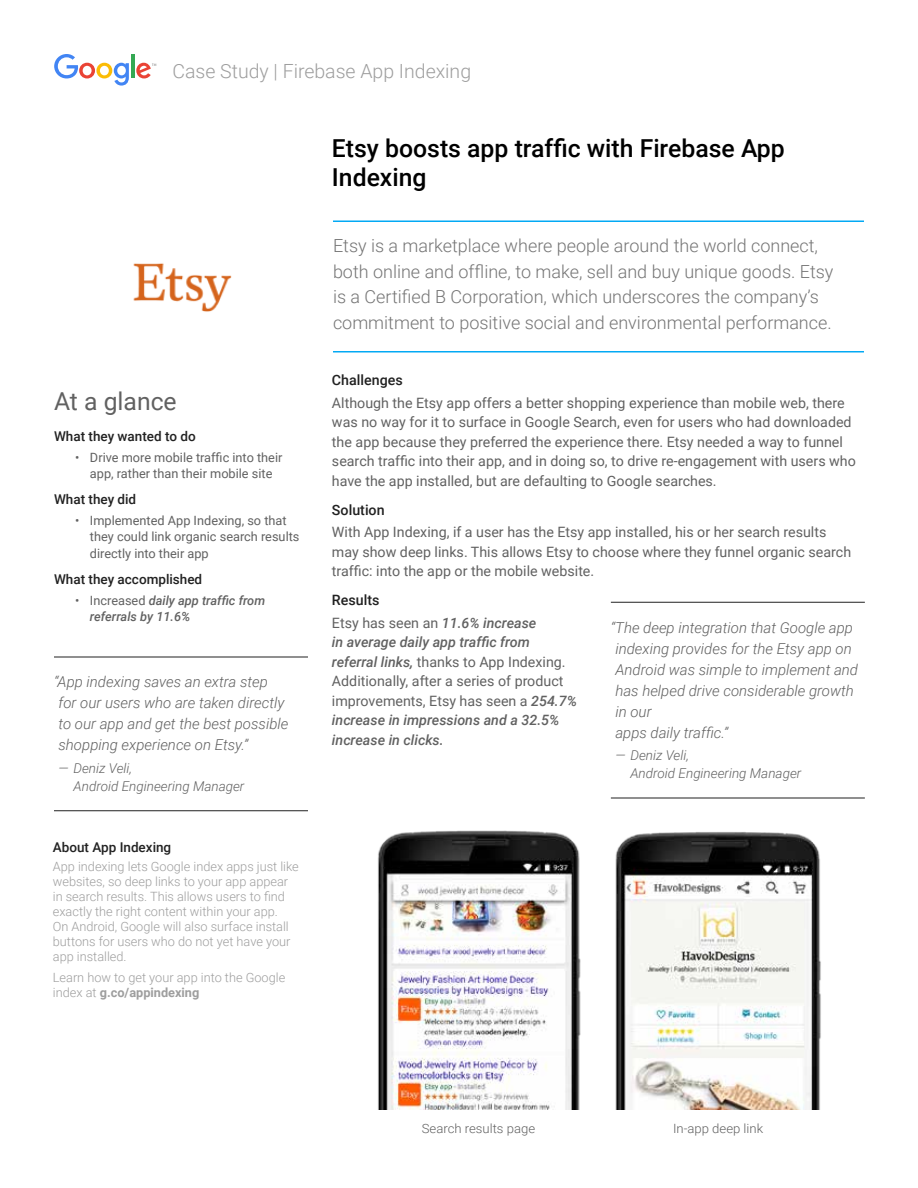
<style>
.page{position:relative;width:918px;height:1188px;background:#fff}
.page>*{position:absolute;margin:0;border:0;box-sizing:border-box;transform-origin:0 0}
.t1{font:500 24.75px/29.7px "Roboto";color:#000}
.t2{font:24.75px "Roboto";color:#616161}
.t3{font:300 19.5px "Roboto";color:#9e9e9e}
.t4{font:300 18px/25.5px "Roboto";color:#757575}
.t5{font:italic 300 15px/21px "Roboto";color:#616161}
.t6{font:14.25px/19.5px "Roboto";color:#616161}
.t7{font:italic 500 14.25px/19.5px "Roboto";color:#616161}
.t8{font:500 14.25px "Roboto";color:#212121}
.t9{font:italic 300 13.5px/18px "Roboto";color:#616161}
.t10{font:500 13.5px "Roboto";color:#212121}
.t11{font:300 12.75px/15px "Roboto";color:#9e9e9e}
.t12{font:12.75px/16.5px "Roboto";color:#616161;text-align:center}
.t13{font:italic 500 12.75px/16.5px "Roboto";color:#616161}
.t14{font:300 12.75px "Roboto";color:#616161}
.s1{font-weight:400;font-style:normal}
.s2{font-weight:700}
.s3{font-weight:500;color:#212121}
.s4{font-weight:500;font-style:italic}
</style>
<div class="page">
<svg style="left:54px;top:54px;width:75px;height:32px"></svg>
<hr style="left:131px;top:55px;width:4px;height:23px;background:#34a853">
<svg style="left:136px;top:63px;width:20px;height:15px"></svg>
<img style="left:133px;top:263px;width:99px;height:49px">
<hr style="left:333px;top:220px;width:531px;height:2px;background:#03a9f4">
<hr style="left:333px;top:351px;width:531px;height:1px;background:#03a9f4">
<hr style="left:54px;top:657px;width:254px;height:1px;background:#212121">
<hr style="left:54px;top:810px;width:254px;height:1px;background:#212121">
<hr style="left:611px;top:602px;width:254px;height:1px;background:#212121">
<hr style="left:611px;top:798px;width:254px;height:1px;background:#212121">
<img style="left:378px;top:830px;width:443px;height:280px">
<h2 class="t3" style="left:172px;top:57px;width:300px">Case Study | Firebase App Indexing</h2>
<h1 class="t1" style="left:332px;top:132px;width:454px">Etsy boosts app traffic with Firebase App<br>Indexing</h1>
<h1 class="t2" style="left:54px;top:383px;width:124px">At a glance</h1>
<p class="t10" style="left:54px;top:427px;width:143px">What they wanted to do</p>
<p class="t12" style="left:75px;top:449px;width:209px">• Drive more mobile traffic into their app, rather than their mobile site</p>
<p class="t10" style="left:54px;top:490px;width:84px">What they did</p>
<p class="t12" style="left:90px;top:512px;width:211px;text-align:left;text-indent:-15px">• Implemented App Indexing, so that they could link organic search results directly into their app</p>
<p class="t10" style="left:54px;top:569px;width:150px">What they accomplished</p>
<p class="t13" style="left:90px;top:591px;width:177px;text-indent:-15px"><span class="s1">• Increased</span> daily app traffic from referrals by 11.6%</p>
<p class="t5" style="left:58px;top:671px;width:231px;text-indent:-4px">“App indexing saves an extra step for our users who are taken directly to our app and get the best possible shopping experience on Etsy.”</p>
<p class="t9" style="left:73px;top:759px;width:172px;text-indent:-15px">— Deniz Veli,<br>Android Engineering Manager</p>
<p class="t10" style="left:53px;top:837px;width:120px">About App Indexing</p>
<p class="t11" style="left:53px;top:859px;width:248px">App indexing lets Google index apps just like websites, so deep links to your app appear in search results. This allows users to find exactly the right content within your app.<br>On Android, Google will also surface install buttons for users who do not yet have your app installed.</p>
<p class="t11" style="left:53px;top:970px;width:234px">Learn how to get your app into the Google index at <span class="s2">g.co/appindexing</span></p>
<p class="t4" style="left:333px;top:232px;width:502px">Etsy is a marketplace where people around the world connect, both online and offline, to make, sell and buy unique goods. Etsy is a Certified B Corporation, which underscores the company’s commitment to positive social and environmental performance.</p>
<p class="t8" style="left:332px;top:370px;width:72px">Challenges</p>
<p class="t6" style="left:332px;top:392px;width:525px">Although the Etsy app offers a better shopping experience than mobile web, there was no way for it to surface in Google Search, even for users who had downloaded the app because they preferred the experience there. Etsy needed a way to funnel search traffic into their app, and in doing so, to drive re-engagement with users who have the app installed, but are defaulting to Google searches.</p>
<p class="t8" style="left:332px;top:500px;width:54px">Solution</p>
<p class="t6" style="left:332px;top:522px;width:521px">With App Indexing, if a user has the Etsy app installed, his or her search results may show deep links. This allows Etsy to choose where they funnel organic search traffic: into the app or the mobile website.</p>
<p class="t6" style="left:332px;top:589px;width:206px;line-height:22.5px"><span class="s3">Results<br></span>Etsy has seen an <span class="s4">11.6% increase</span></p>
<p class="t7" style="left:332px;top:632px;width:247px">in average daily app traffic from referral links, <span class="s1">thanks to App Indexing.<br>Additionally, after a series of product improvements, Etsy has seen a</span> 254.7% increase in impressions and a 32.5% increase in clicks.</p>
<p class="t5" style="left:615px;top:616px;width:244px;text-indent:-4px">“The deep integration that Google app indexing provides for the Etsy app on<br>Android was simple to implement and has helped drive considerable growth in our<br>apps daily traffic.”</p>
<p class="t9" style="left:630px;top:746px;width:172px;text-indent:-15px">— Deniz Veli,<br>Android Engineering Manager</p>
<p class="t14" style="left:422px;top:1120px;width:115px">Search results page</p>
<p class="t14" style="left:673px;top:1120px;width:92px">In-app deep link</p>
</div>
